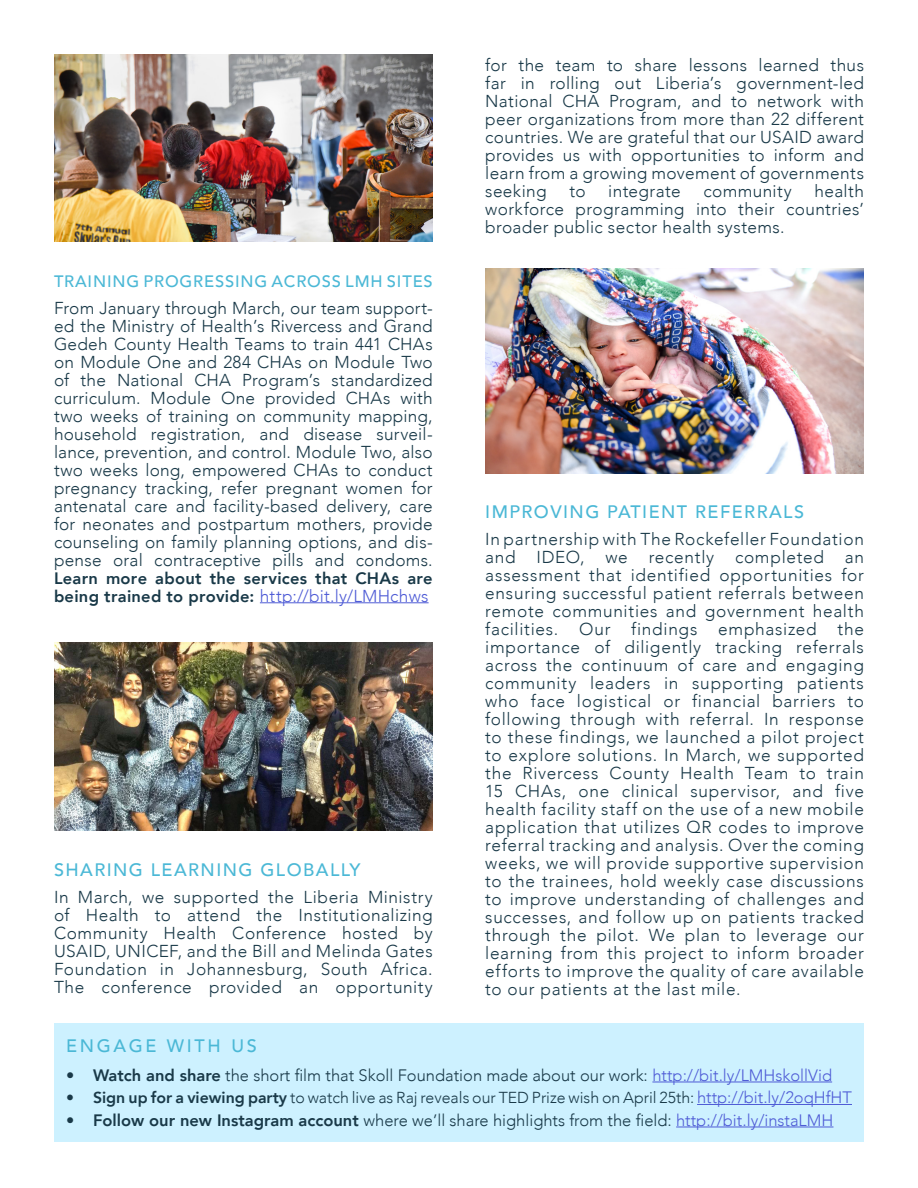
<style>
.page{position:relative;width:918px;height:1188px;background:#fff}
.page>*{position:absolute;margin:0;border:0;box-sizing:border-box;transform-origin:0 0}
.t1{font:500 18px "Avenir";letter-spacing:.08em;color:#4bb8d6}
.t2{font:500 18px "Avenir";letter-spacing:.15em;color:#4bb8d6}
.t3{font:300 17.25px/18px "Avenir";letter-spacing:.025em;color:#193948;text-align:justify}
.t4{font:300 16.5px "Avenir";color:#193948}
.t5{font:800 16.5px/18px "Avenir";letter-spacing:.02em;color:#193948}
.t6{font:500 16.5px "Avenir";letter-spacing:.05em;color:#4bb8d6}
.t7{font:300 15.9px "Avenir";color:#193948}
.s1{font-weight:300;font-size:17.25px;color:#4f5cd6}
.s2{font-weight:800}
.s3{color:#4f5cd6}
.s4{font-size:16.5px;color:#4f5cd6}
</style>
<div class="page">
<hr style="left:260px;top:602px;width:169px;height:1px;background:#4f5cd6">
<div style="left:54px;top:1023px;width:810px;height:119px;background:#cdf1ff"></div>
<hr style="left:652px;top:1082px;width:180px;height:1px;background:#4f5cd6">
<hr style="left:697px;top:1104px;width:155px;height:1px;background:#4f5cd6">
<hr style="left:676px;top:1127px;width:157px;height:1px;background:#4f5cd6">
<img style="left:54px;top:54px;width:379px;height:188px">
<img style="left:54px;top:642px;width:379px;height:189px">
<img style="left:485px;top:268px;width:379px;height:206px">
<p class="t6" style="left:54px;top:266px;width:380px">TRAINING PROGRESSING ACROSS LMH SITES</p>
<p class="t3" style="left:54px;top:299px;width:380px">From January through March, our team support&shy;ed the Ministry of Health’s Rivercess and Grand Gedeh County Health Teams to train 441 CHAs on Module One and 284 CHAs on Module Two of the National CHA Program’s standardized curriculum. Module One provided CHAs with two weeks of training on community mapping, household registration, and disease surveil&shy;lance, prevention, and control. Module Two, also two weeks long, empowered CHAs to conduct pregnancy tracking, refer pregnant women for antenatal care and facility-based delivery, care for neonates and postpartum mothers, provide counseling on family planning options, and dis&shy;pense oral contraceptive pills and condoms.</p>
<p class="t5" style="left:54px;top:569px;width:380px">Learn more about the services that CHAs are being trained to provide: <span class="s1">http://bit.ly/LMHchws</span></p>
<p class="t1" style="left:54px;top:854px;width:308px">SHARING LEARNING GLOBALLY</p>
<p class="t3" style="left:54px;top:888px;width:380px">In March, we supported the Liberia Ministry of Health to attend the Institutionalizing Community Health Conference hosted by USAID, UNICEF, and the Bill and Melinda Gates Foundation in Johannesburg, South Africa.<br>The conference provided an opportunity</p>
<p class="t3" style="left:485px;top:56px;width:380px">for the team to share lessons learned thus far in rolling out Liberia’s government-led National CHA Program, and to network with peer organizations from more than 22 different countries. We are grateful that our USAID award provides us with opportunities to inform and learn from a growing movement of governments seeking</p>
<p class="t3" style="left:485px;top:182px;width:380px;text-indent:329px">health workforce programming into their countries’ broader public sector health systems.</p>
<p class="t3" style="left:569px;top:182px;width:18px">to</p>
<p class="t3" style="left:608px;top:182px;width:74px">integrate</p>
<p class="t3" style="left:703px;top:182px;width:90px">community</p>
<p class="t1" style="left:485px;top:496px;width:320px">IMPROVING PATIENT REFERRALS</p>
<p class="t3" style="left:485px;top:530px;width:380px">In partnership with The Rockefeller Foundation and IDEO, we recently completed an assessment that identified opportunities for ensuring successful patient referrals between remote communities and government health facilities. Our findings emphasized the importance of diligently tracking referrals across the continuum of care and engaging community leaders in supporting patients who face logistical or financial barriers to following through with referral. In response to these findings, we launched a pilot project to explore solutions. In March, we supported the Rivercess County Health Team to train 15 CHAs, one clinical supervisor, and five health facility staff on the use of a new mobile application that utilizes QR codes to improve referral tracking and analysis. Over the coming weeks, we will provide supportive supervision to the trainees, hold weekly case discussions to improve understanding of challenges and successes, and follow up on patients tracked through the pilot. We plan to leverage our learning from this project to inform broader efforts to improve the quality of care available to our patients at the last mile.</p>
<p class="t2" style="left:66px;top:1030px;width:192px">ENGAGE WITH US</p>
<p class="t4" style="left:66px;top:1065px;width:768px"><span class="s2">• Watch and share</span> the short film that Skoll Foundation made about our work: <span class="s3">http://bit.ly/LMHskollVid</span></p>
<p class="t7" style="left:66px;top:1088px;width:788px"><span class="s2">• Sign up for a viewing party</span> to watch live as Raj reveals our TED Prize wish on April 25th: <span class="s4">http://bit.ly/2oqHfHT</span></p>
<p class="t4" style="left:66px;top:1110px;width:769px"><span class="s2">• Follow our new Instagram account</span> where we’ll share highlights from the field: <span class="s3">http://bit.ly/instaLMH</span></p>
</div>
